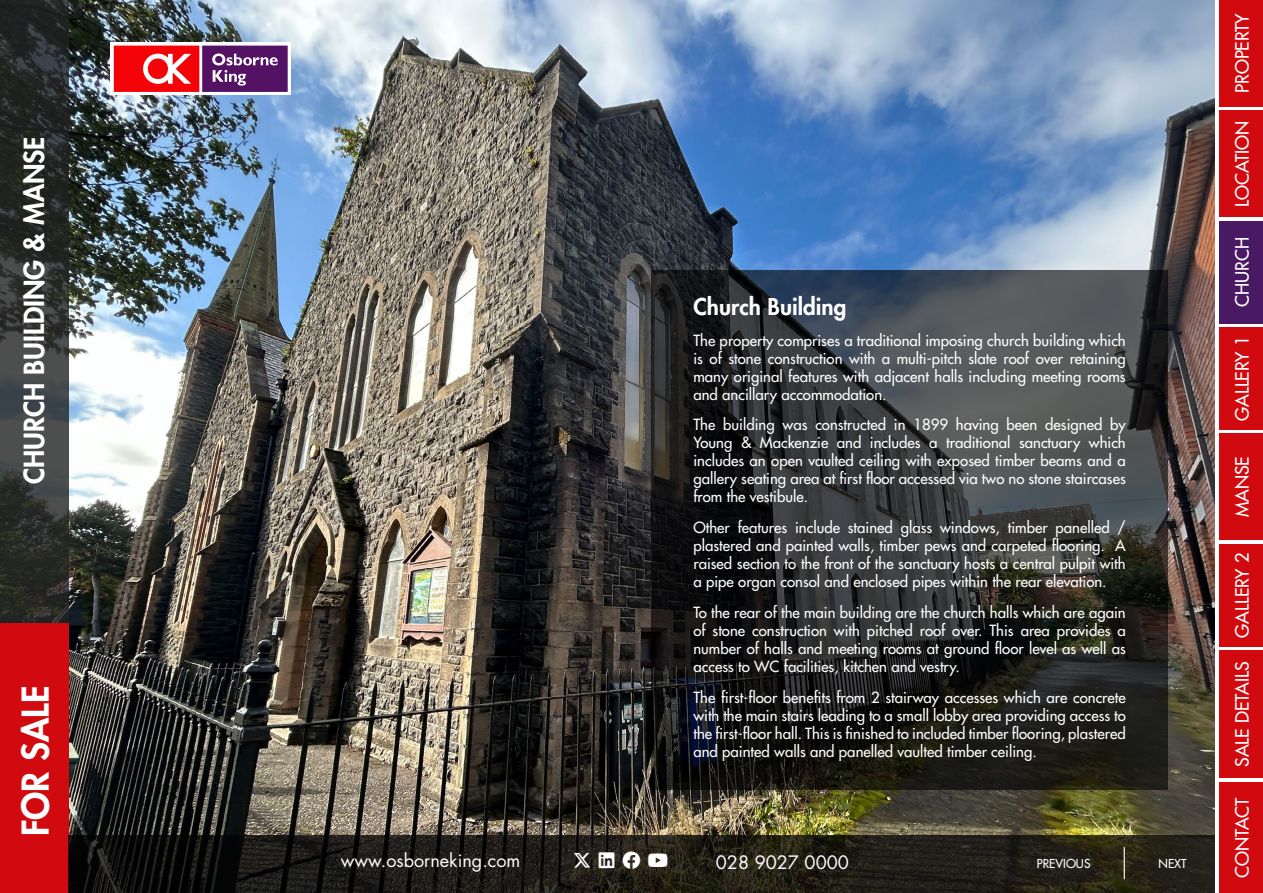
<style>
.page{position:relative;width:1263px;height:893px;background:#fff}
.page>*{position:absolute;margin:0;border:0;box-sizing:border-box;transform-origin:0 0}
.t1{font:800 36px "Futura Std";color:#fff}
.t2{font:800 27px "Futura Std";color:#fff}
.t3{font:800 22.5px "Futura Std";color:#fff}
.t4{font:500 18px "Futura Std";color:#fff}
.t5{font:18px "Futura Std";color:#fff}
.t6{font:18px "Font Awesome 6 Brands";color:#fff}
.t7{font:500 15px/18px "Futura Std";color:#fff;text-align:justify}
.t8{font:500 12px "Futura Std";color:#fff}
</style>
<div class="page">
<img style="left:68px;top:0;width:1147px;height:835px">
<div style="left:1219px;top:0;width:44px;height:106px;background:#d10a10"></div>
<div style="left:1219px;top:111px;width:44px;height:106px;background:#d10a10"></div>
<div style="left:1219px;top:651px;width:44px;height:127px;background:#d10a10"></div>
<div style="left:1219px;top:782px;width:44px;height:111px;background:#d10a10"></div>
<div style="left:1219px;top:434px;width:44px;height:106px;background:#d10a10"></div>
<svg style="left:0;top:0;width:68px;height:623px;background:#303231"></svg>
<div style="left:0;top:623px;width:68px;height:270px;background:#d10a10"></div>
<svg style="left:111px;top:43px;width:180px;height:52px"></svg>
<svg style="left:114px;top:46px;width:174px;height:46px;background:#b13157"></svg>
<div style="left:1219px;top:327px;width:44px;height:102px;background:#d10a10"></div>
<div style="left:1219px;top:544px;width:44px;height:102px;background:#d10a10"></div>
<div style="left:1219px;top:221px;width:44px;height:102px;background:#4a1963"></div>
<svg style="left:651px;top:270px;width:517px;height:520px;background:#2d2e2f"></svg>
<svg style="left:68px;top:835px;width:1147px;height:58px;background:#1d1b15"></svg>
<hr style="left:1124px;top:847px;width:1px;height:32px;background:#fff">
<svg style="left:574px;top:853px;width:16px;height:15px"></svg>
<svg style="left:623px;top:852px;width:17px;height:17px"></svg>
<svg style="left:648px;top:854px;width:19px;height:13px"></svg>
<svg style="left:599px;top:853px;width:16px;height:16px"></svg>
<h2 class="t2" style="left:17px;top:484px;width:350px;rotate:-90deg">CHURCH BUILDING &amp; MANSE</h2>
<h1 class="t1" style="left:13px;top:836px;width:152px;rotate:-90deg">FOR SALE</h1>
<h3 class="t3" style="left:693px;top:292px;width:154px">Church Building</h3>
<p class="t7" style="left:693px;top:331px;width:434px">The property comprises a traditional imposing church building which is of stone construction with a multi-pitch slate roof over retaining many original features with adjacent halls including meeting rooms and ancillary accommodation.</p>
<p class="t7" style="left:693px;top:416px;width:434px">The building was constructed in 1899 having been designed by Young &amp; Mackenzie and includes a traditional sanctuary which includes an open vaulted ceiling with exposed timber beams and a gallery seating area at first floor accessed via two no stone staircases from the vestibule.</p>
<p class="t7" style="left:693px;top:519px;width:434px">Other features include stained glass windows, timber panelled / plastered and painted walls, timber pews and carpeted flooring. A raised section to the front of the sanctuary hosts a central pulpit with a pipe organ consol and enclosed pipes within the rear elevation.</p>
<p class="t7" style="left:693px;top:603px;width:434px">To the rear of the main building are the church halls which are again of stone construction with pitched roof over. This area provides a number of halls and meeting rooms at ground floor level as well as access to WC facilities, kitchen and vestry.</p>
<p class="t7" style="left:693px;top:688px;width:434px">The first-floor benefits from 2 stairway accesses which are concrete with the main stairs leading to a small lobby area providing access to the first-floor hall. This is finished to included timber flooring, plastered and painted walls and panelled vaulted timber ceiling.</p>
<p class="t5" style="left:341px;top:849px;width:181px">www.osborneking.com</p>
<p class="t6" style="left:648px;top:852px;width:22px">□◆▼◆</p>
<p class="t5" style="left:716px;top:851px;width:135px">028 9027 0000</p>
<p class="t8" style="left:1037px;top:856px;width:55px">PREVIOUS</p>
<p class="t8" style="left:1158px;top:856px;width:30px">NEXT</p>
<p class="t4" style="left:1231px;top:93px;width:82px;rotate:-90deg">PROPERTY</p>
<p class="t4" style="left:1231px;top:207px;width:88px;rotate:-90deg">LOCATION</p>
<p class="t4" style="left:1231px;top:307px;width:71px;rotate:-90deg">CHURCH</p>
<p class="t4" style="left:1231px;top:421px;width:87px;rotate:-90deg">GALLERY 1</p>
<p class="t4" style="left:1231px;top:517px;width:63px;rotate:-90deg">MANSE</p>
<p class="t4" style="left:1231px;top:638px;width:87px;rotate:-90deg">GALLERY 2</p>
<p class="t4" style="left:1231px;top:767px;width:107px;rotate:-90deg">SALE DETAILS</p>
<p class="t4" style="left:1231px;top:878px;width:82px;rotate:-90deg">CONTACT</p>
</div>
